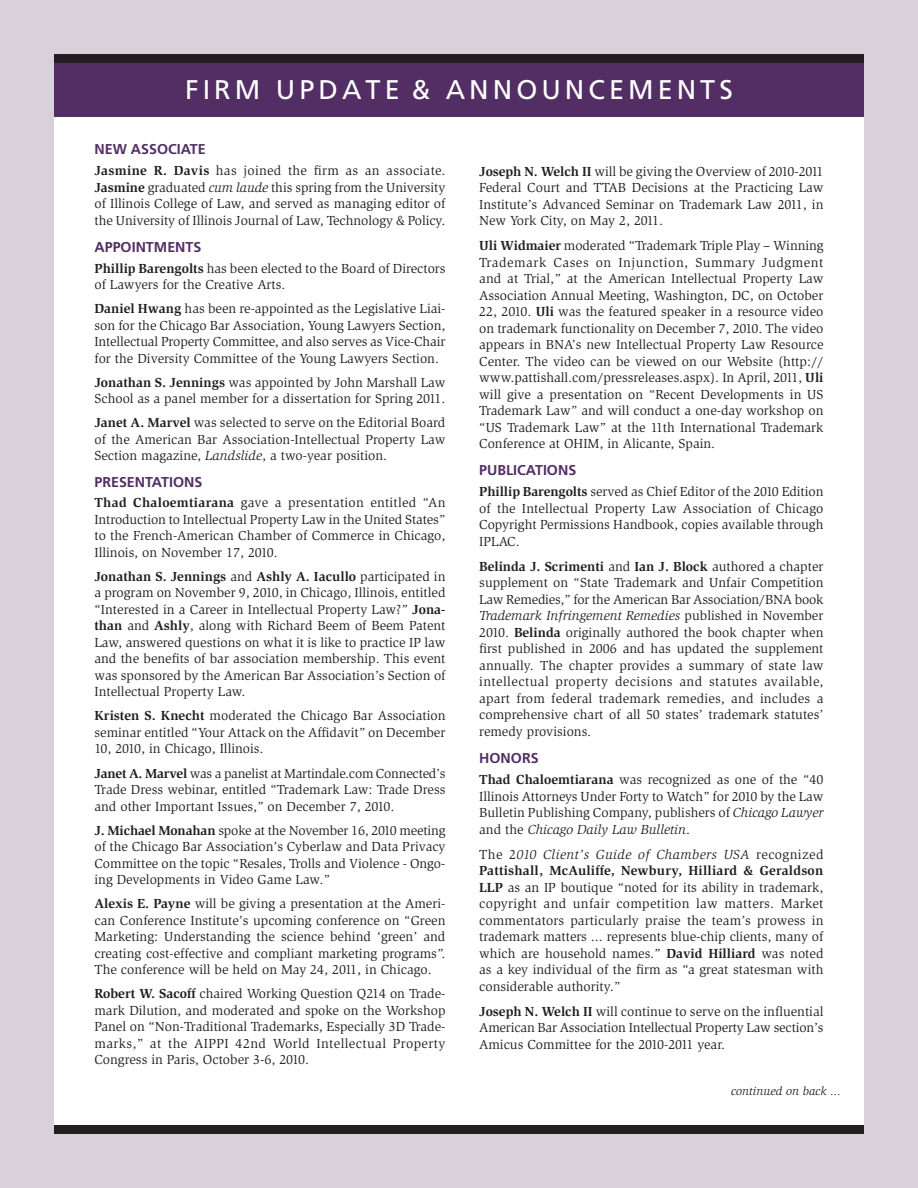
<style>
.page{position:relative;width:918px;height:1188px;background:#d9d1da}
.page>*{position:absolute;margin:0;border:0;box-sizing:border-box;transform-origin:0 0}
.Hdln{font:27px "Frutiger";letter-spacing:.15em;color:#fff}
.Update_SBHD{font:700 14.25px "Frutiger";color:#522e64}
.Update_text{font:13.5px/16.5px "Slimbach";color:#231f20;text-align:justify}
.Body{font:italic 12px "Slimbach";color:#231f20}
.s1{font-weight:700}
.s2{font-style:italic}
</style>
<div class="page">
<div style="left:54px;top:54px;width:810px;height:1080px;background:#fff"></div>
<div style="left:54px;top:1125px;width:810px;height:9px;background:#231f20"></div>
<div style="left:54px;top:54px;width:810px;height:9px;background:#231f20"></div>
<div style="left:54px;top:63px;width:810px;height:54px;background:#522e64"></div>
<p class="Hdln" style="left:185px;top:74px;width:549px">FIRM UPDATE &amp; ANNOUNCEMENTS</p>
<p class="Update_SBHD" style="left:94px;top:141px;width:113px">NEW ASSOCIATE</p>
<p class="Update_text" style="left:94px;top:162px;width:353px"><span class="s1">Jasmine R. Davis</span> has joined the firm as an associate.<br><span class="s1">Jasmine</span> graduated <span class="s2">cum laude</span> this spring from the University of Illinois College of Law, and served as managing editor of the University of Illinois Journal of Law, Technology &amp; Policy.</p>
<p class="Update_SBHD" style="left:94px;top:238px;width:108px">APPOINTMENTS</p>
<p class="Update_text" style="left:94px;top:260px;width:352px"><span class="s1">Phillip Barengolts</span> has been elected to the Board of Directors of Lawyers for the Creative Arts.</p>
<p class="Update_text" style="left:94px;top:301px;width:353px"><span class="s1">Daniel Hwang</span> has been re-appointed as the Legislative Liai&shy;son for the Chicago Bar Association, Young Lawyers Section, Intellectual Property Committee, and also serves as Vice-Chair for the Diversity Committee of the Young Lawyers Section.</p>
<p class="Update_text" style="left:94px;top:374px;width:353px"><span class="s1">Jonathan S. Jennings</span> was appointed by John Marshall Law<br>School as a panel member for a dissertation for Spring 2011.</p>
<p class="Update_text" style="left:94px;top:415px;width:352px"><span class="s1">Janet A. Marvel</span> was selected to serve on the Editorial Board of the American Bar Association-Intellectual Property Law Section magazine, <span class="s2">Landslide</span>, a two-year position.</p>
<p class="Update_SBHD" style="left:94px;top:473px;width:109px">PRESENTATIONS</p>
<p class="Update_text" style="left:94px;top:495px;width:353px"><span class="s1">Thad Chaloemtiarana</span> gave a presentation entitled “An Introduction to Intellectual Property Law in the United States” to the French-American Chamber of Commerce in Chicago, Illinois, on November 17, 2010.</p>
<p class="Update_text" style="left:94px;top:568px;width:353px"><span class="s1">Jonathan S. Jennings</span> and <span class="s1">Ashly A. Iacullo</span> participated in a program on November 9, 2010, in Chicago, Illinois, entitled “Interested in a Career in Intellectual Property Law?” <span class="s1">Jona&shy;than</span> and <span class="s1">Ashly</span>, along with Richard Beem of Beem Patent Law, answered questions on what it is like to practice IP law and the benefits of bar association membership. This event was sponsored by the American Bar Association’s Section of Intellectual Property Law.</p>
<p class="Update_text" style="left:94px;top:708px;width:352px"><span class="s1">Kristen S. Knecht</span> moderated the Chicago Bar Association seminar entitled “Your Attack on the Affidavit” on December 10, 2010, in Chicago, Illinois.</p>
<p class="Update_text" style="left:94px;top:765px;width:353px"><span class="s1">Janet A. Marvel</span> was a panelist at Martindale.com Connected’s Trade Dress webinar, entitled “Trademark Law: Trade Dress and other Important Issues,” on December 7, 2010.</p>
<p class="Update_text" style="left:94px;top:822px;width:353px"><span class="s1">J. Michael Monahan</span> spoke at the November 16, 2010 meeting of the Chicago Bar Association’s Cyberlaw and Data Privacy Committee on the topic “Resales, Trolls and Violence - Ongo&shy;ing Developments in Video Game Law.”</p>
<p class="Update_text" style="left:94px;top:895px;width:353px"><span class="s1">Alexis E. Payne</span> will be giving a presentation at the Ameri&shy;can Conference Institute’s upcoming conference on “Green Marketing: Understanding the science behind ‘green’ and creating cost-effective and compliant marketing programs”.<br>The conference will be held on May 24, 2011, in Chicago.</p>
<p class="Update_text" style="left:94px;top:986px;width:353px"><span class="s1">Robert W. Sacoff</span> chaired Working Question Q214 on Trade&shy;mark Dilution, and moderated and spoke on the Workshop Panel on “Non-Traditional Trademarks, Especially 3D Trade&shy;marks,” at the AIPPI 42nd World Intellectual Property Congress in Paris, October 3-6, 2010.</p>
<p class="Update_text" style="left:479px;top:163px;width:346px"><span class="s1">Joseph N. Welch II</span> will be giving the Overview of 2010-2011<br>Federal Court and TTAB Decisions at the Practicing Law Institute’s Advanced Seminar on Trademark Law 2011, in New York City, on May 2, 2011.</p>
<p class="Update_text" style="left:479px;top:237px;width:346px"><span class="s1">Uli Widmaier</span> moderated “Trademark Triple Play – Winning Trademark Cases on Injunction, Summary Judgment and at Trial,” at the American Intellectual Property Law Association Annual Meeting, Washington, DC, on October 22, 2010. <span class="s1">Uli</span> was the featured speaker in a resource video on trademark functionality on December 7, 2010. The video appears in BNA’s new Intellectual Property Law Resource Center. The video can be viewed on our Website (http:// www.pattishall.com/pressreleases.aspx). In April, 2011, <span class="s1">Uli </span>will give a presentation on “Recent Developments in US Trademark Law” and will conduct a one-day workshop on “US Trademark Law” at the 11th International Trademark Conference at OHIM, in Alicante, Spain.</p>
<p class="Update_SBHD" style="left:479px;top:462px;width:99px">PUBLICATIONS</p>
<p class="Update_text" style="left:479px;top:484px;width:346px"><span class="s1">Phillip Barengolts</span> served as Chief Editor of the 2010 Edition of the Intellectual Property Law Association of Chicago Copyright Permissions Handbook, copies available through IPLAC.</p>
<p class="Update_text" style="left:479px;top:558px;width:346px"><span class="s1">Belinda J. Scrimenti</span> and <span class="s1">Ian J. Block</span> authored a chapter supplement on “State Trademark and Unfair Competition Law Remedies,” for the American Bar Association/BNA book <span class="s2">Trademark Infringement Remedies</span> published in November 2010. <span class="s1">Belinda</span> originally authored the book chapter when first published in 2006 and has updated the supplement annually. The chapter provides a summary of state law intellectual property decisions and statutes available, apart from federal trademark remedies, and includes a comprehensive chart of all 50 states’ trademark statutes’ remedy provisions.</p>
<p class="Update_SBHD" style="left:479px;top:750px;width:61px">HONORS</p>
<p class="Update_text" style="left:479px;top:771px;width:346px"><span class="s1">Thad Chaloemtiarana</span> was recognized as one of the “40<br>Illinois Attorneys Under Forty to Watch” for 2010 by the Law Bulletin Publishing Company, publishers of <span class="s2">Chicago Lawyer </span>and the <span class="s2">Chicago Daily Law Bulletin</span>.</p>
<p class="Update_text" style="left:479px;top:846px;width:346px">The 2<span class="s2">010 Client’s Guide of Chambers USA</span> recognized <span class="s1">Pattishall, McAuliffe, Newbury, Hilliard &amp; Geraldson LLP</span> as an IP boutique “noted for its ability in trademark, copyright and unfair competition law matters. Market commentators particularly praise the team’s prowess in trademark matters ... represents blue-chip clients, many of which are household names.” <span class="s1">David Hilliard</span> was noted as a key individual of the firm as “a great statesman with considerable authority.”</p>
<p class="Update_text" style="left:479px;top:1003px;width:346px"><span class="s1">Joseph N. Welch II</span> will continue to serve on the influential American Bar Association Intellectual Property Law section’s Amicus Committee for the 2010-2011 year.</p>
<p class="Body" style="left:731px;top:1084px;width:111px">continued on back ...</p>
</div>
